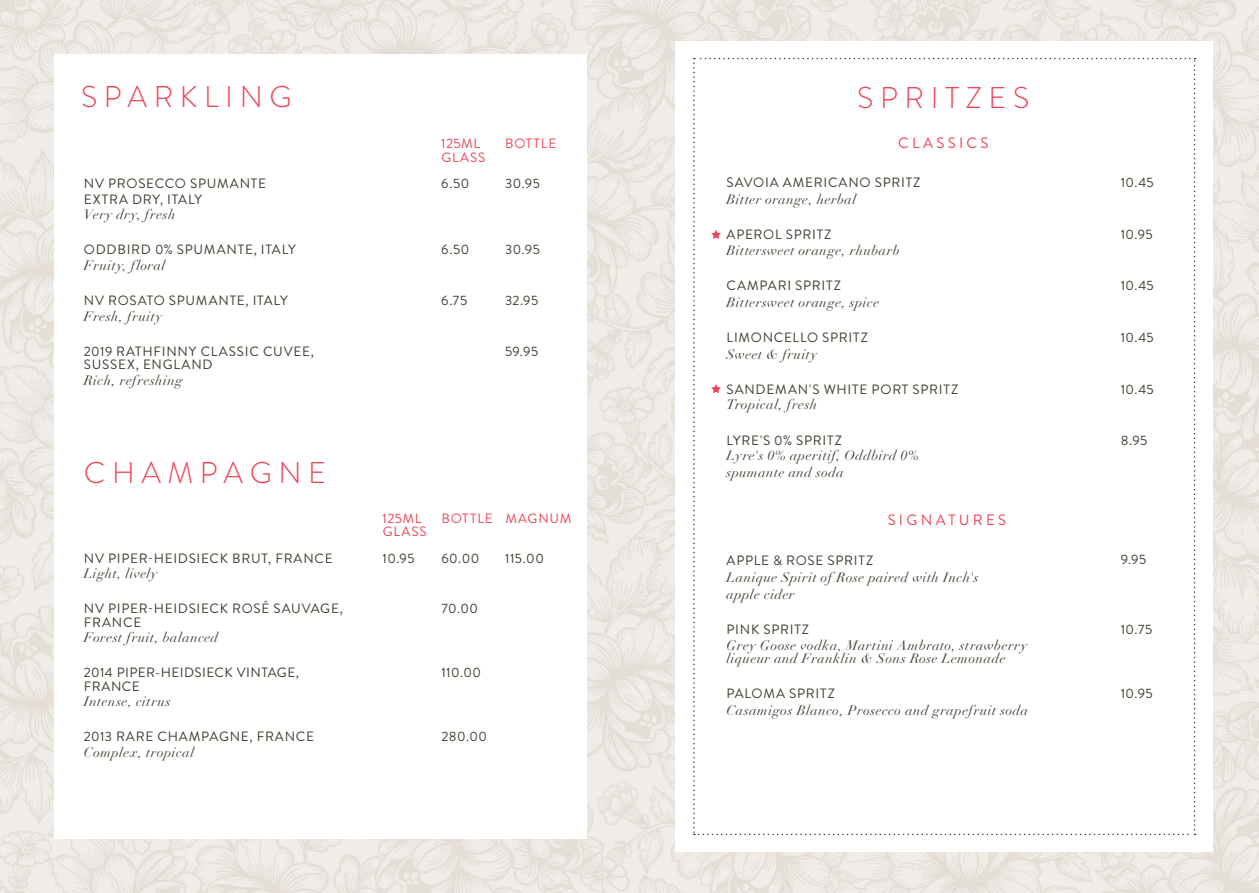
<style>
.page{position:relative;width:1259px;height:893px;background:#fff}
.page>*{position:absolute;margin:0;border:0;box-sizing:border-box;transform-origin:0 0}
.t1{font:300 30px "Brandon Grotesque";letter-spacing:.22em;color:#ef4358}
.t2{font:15px "Brandon Grotesque";letter-spacing:.22em;color:#ef4358}
.t3{font:13.5px/13.5px "Brandon Grotesque";letter-spacing:.055em;color:#403b2d}
.t4{font:italic 13.5px/17.1px "Didot LT Std";letter-spacing:.035em;color:#403b2d}
.t5{font:13.5px/13.5px "Brandon Grotesque";letter-spacing:.06em;color:#ef4358}
.t6{font:13.5px/13.5px "Brandon Grotesque";letter-spacing:.03em;color:#403b2d}
</style>
<div class="page">
<img style="left:0;top:0;width:1259px;height:893px">
<div style="left:54px;top:54px;width:533px;height:785px;background:#fff"></div>
<div style="left:675px;top:41px;width:538px;height:811px;background:#fff"></div>
<svg style="left:693px;top:58px;width:502px;height:777px"></svg>
<h1 class="t1" style="left:81px;top:76px;width:212px">SPARKLING</h1>
<p class="t5" style="left:441px;top:137px;width:46px">125ML<br>GLASS</p>
<p class="t5" style="left:505px;top:137px;width:53px">BOTTLE</p>
<h1 class="t1" style="left:857px;top:77px;width:173px">SPRITZES</h1>
<p class="t2" style="left:898px;top:133px;width:92px">CLASSICS</p>
<p class="t3" style="left:84px;top:176px;width:184px;line-height:15.6px">NV PROSECCO SPUMANTE<br>EXTRA DRY, ITALY</p>
<p class="t4" style="left:84px;top:206px;width:93px">Very dry, fresh</p>
<p class="t3" style="left:441px;top:177px;width:30px">6.50</p>
<p class="t3" style="left:505px;top:177px;width:36px">30.95</p>
<p class="t3" style="left:726px;top:176px;width:195px">SAVOIA AMERICANO SPRITZ</p>
<p class="t4" style="left:726px;top:191px;width:131px">Bitter orange, herbal</p>
<p class="t3" style="left:1120px;top:176px;width:35px">10.45</p>
<p class="t3" style="left:84px;top:243px;width:213px">ODDBIRD 0% SPUMANTE, ITALY</p>
<p class="t4" style="left:84px;top:257px;width:83px">Fruity, floral</p>
<p class="t3" style="left:441px;top:243px;width:30px">6.50</p>
<p class="t3" style="left:505px;top:243px;width:36px">30.95</p>
<p class="t3" style="left:726px;top:228px;width:106px">APEROL SPRITZ</p>
<p class="t4" style="left:726px;top:242px;width:175px">Bittersweet orange, rhubarb</p>
<p class="t3" style="left:1120px;top:228px;width:34px">10.95</p>
<p class="t3" style="left:84px;top:294px;width:205px">NV ROSATO SPUMANTE, ITALY</p>
<p class="t4" style="left:84px;top:308px;width:80px">Fresh, fruity</p>
<p class="t3" style="left:441px;top:294px;width:27px">6.75</p>
<p class="t3" style="left:505px;top:294px;width:35px">32.95</p>
<p class="t3" style="left:726px;top:279px;width:116px">CAMPARI SPRITZ</p>
<p class="t4" style="left:726px;top:294px;width:154px">Bittersweet orange, spice</p>
<p class="t3" style="left:1120px;top:279px;width:35px">10.45</p>
<p class="t3" style="left:84px;top:344px;width:231px">2019 RATHFINNY CLASSIC CUVEE,<br>SUSSEX, ENGLAND</p>
<p class="t4" style="left:84px;top:372px;width:100px">Rich, refreshing</p>
<p class="t3" style="left:505px;top:344px;width:35px">59.95</p>
<p class="t3" style="left:726px;top:331px;width:143px">LIMONCELLO SPRITZ</p>
<p class="t4" style="left:726px;top:346px;width:92px">Sweet &amp; fruity</p>
<p class="t3" style="left:726px;top:383px;width:233px">SANDEMAN'S WHITE PORT SPRITZ</p>
<p class="t4" style="left:726px;top:396px;width:92px">Tropical, fresh</p>
<p class="t3" style="left:1120px;top:331px;width:35px">10.45</p>
<p class="t3" style="left:1120px;top:383px;width:35px">10.45</p>
<h1 class="t1" style="left:84px;top:452px;width:244px">CHAMPAGNE</h1>
<p class="t3" style="left:726px;top:433px;width:117px">LYRE'S 0% SPRITZ</p>
<p class="t4" style="left:726px;top:447px;width:194px">Lyre's 0% aperitif, Oddbird 0% spumante and soda</p>
<p class="t3" style="left:1120px;top:433px;width:28px">8.95</p>
<p class="t5" style="left:383px;top:511px;width:46px">125ML<br>GLASS</p>
<p class="t5" style="left:441px;top:511px;width:131px">BOTTLE MAGNUM</p>
<p class="t2" style="left:887px;top:510px;width:120px">SIGNATURES</p>
<p class="t3" style="left:84px;top:551px;width:250px">NV PIPER-HEIDSIECK BRUT, FRANCE</p>
<p class="t4" style="left:84px;top:565px;width:75px">Light, lively</p>
<p class="t3" style="left:84px;top:602px;width:260px">NV PIPER-HEIDSIECK ROSÉ SAUVAGE,<br>FRANCE</p>
<p class="t4" style="left:84px;top:629px;width:136px">Forest fruit, balanced</p>
<p class="t6" style="left:84px;top:666px;width:217px">2014 PIPER-HEIDSIECK VINTAGE,<br>FRANCE</p>
<p class="t4" style="left:84px;top:693px;width:88px">Intense, citrus</p>
<p class="t3" style="left:382px;top:551px;width:34px">10.95</p>
<p class="t3" style="left:441px;top:551px;width:39px">60.00</p>
<p class="t3" style="left:505px;top:551px;width:40px">115.00</p>
<p class="t3" style="left:441px;top:602px;width:38px">70.00</p>
<p class="t3" style="left:441px;top:666px;width:41px">110.00</p>
<p class="t3" style="left:726px;top:553px;width:148px">APPLE &amp; ROSE SPRITZ</p>
<p class="t4" style="left:726px;top:569px;width:254px">Lanique Spirit of Rose paired with Inch's apple cider</p>
<p class="t3" style="left:726px;top:623px;width:84px">PINK SPRITZ</p>
<p class="t4" style="left:726px;top:638px;width:302px;line-height:13.5px">Grey Goose vodka, Martini Ambrato, strawberry liqueur and Franklin &amp; Sons Rose Lemonade</p>
<p class="t3" style="left:726px;top:687px;width:110px">PALOMA SPRITZ</p>
<p class="t4" style="left:726px;top:702px;width:303px">Casamigos Blanco, Prosecco and grapefruit soda</p>
<p class="t3" style="left:1120px;top:553px;width:27px">9.95</p>
<p class="t3" style="left:1120px;top:623px;width:33px">10.75</p>
<p class="t3" style="left:1120px;top:687px;width:34px">10.95</p>
<p class="t3" style="left:84px;top:730px;width:232px">2013 RARE CHAMPAGNE, FRANCE</p>
<p class="t4" style="left:84px;top:744px;width:112px">Complex, tropical</p>
<p class="t3" style="left:441px;top:730px;width:47px">280.00</p>
</div>
